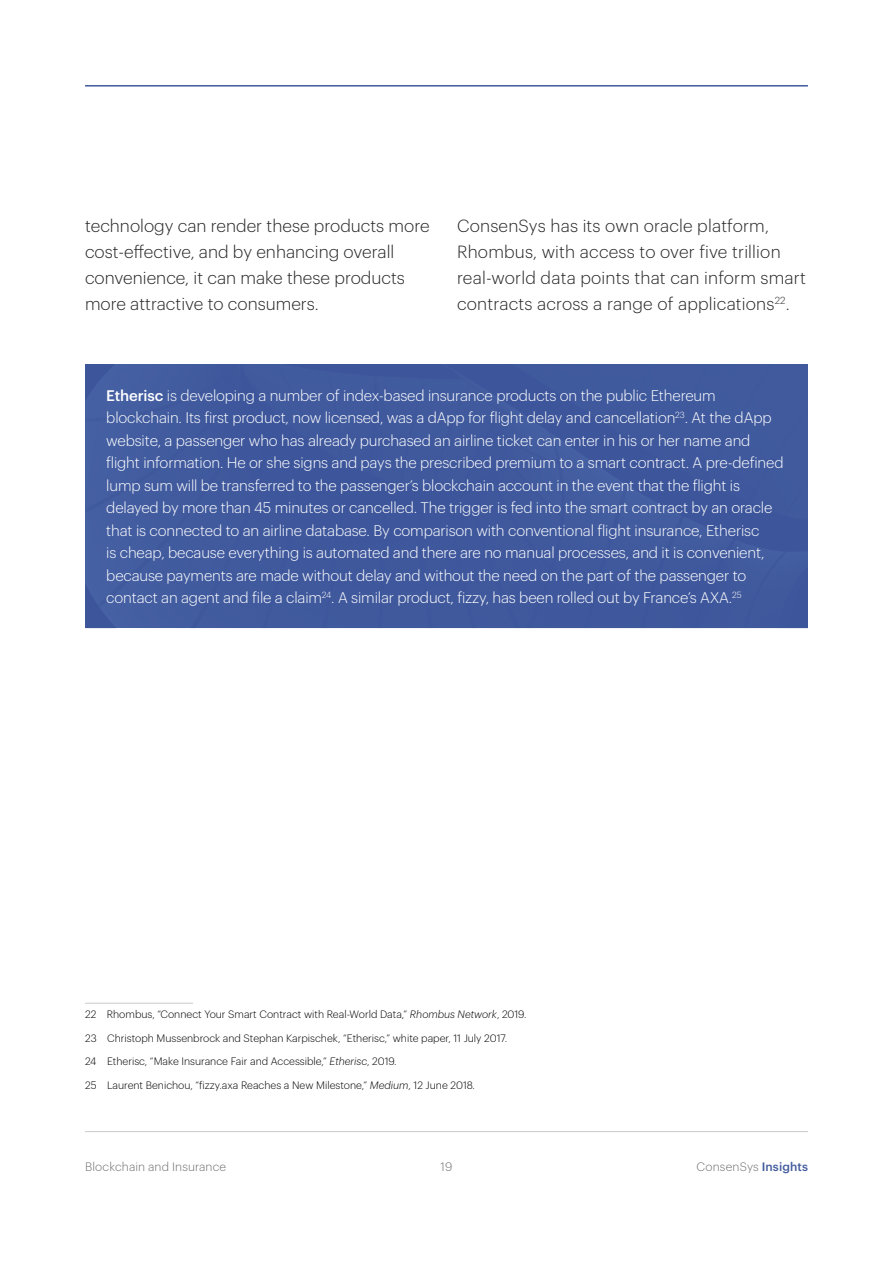
<style>
.page{position:relative;width:893px;height:1263px;background:#fff}
.page>*{position:absolute;margin:0;border:0;box-sizing:border-box;transform-origin:0 0}
.t1{font:300 17.25px/25.8px "Graphik";color:#262626}
.t2{font:300 15px/22.5px "Graphik";letter-spacing:-.01em;color:#fff}
.t3{font:300 12px "Graphik";letter-spacing:.01em;color:#706f6f}
.t4{font:300 10.5px "Graphik";color:#000}
.s1{font-weight:500}
.s2{font-style:italic}
.s3{font-weight:500;color:#415a9c}
</style>
<div class="page">
<div style="left:85px;top:365px;width:723px;height:263px;background:#40599d"></div>
<hr style="left:85px;top:85px;width:723px;height:2px;background:#415a9c">
<hr style="left:85px;top:1131px;width:723px;height:1px;background:#cacaca">
<hr style="left:85px;top:1003px;width:108px;height:1px;background:#cacaca">
<p class="t1" style="left:85px;top:212px;width:346px">technology can render these products more cost-effective, and by enhancing overall convenience, it can make these products more attractive to consumers.</p>
<p class="t1" style="left:457px;top:212px;width:350px">ConsenSys has its own oracle platform, Rhombus, with access to over five trillion real-world data points that can inform smart contracts across a range of applications<sup>22</sup>.</p>
<p class="t2" style="left:106px;top:383px;width:679px"><span class="s1">Etherisc</span> is developing a number of index-based insurance products on the public Ethereum blockchain. Its first product, now licensed, was a dApp for flight delay and cancellation<sup>23</sup>. At the dApp website, a passenger who has already purchased an airline ticket can enter in his or her name and flight information. He or she signs and pays the prescribed premium to a smart contract. A pre-defined lump sum will be transferred to the passenger’s blockchain account in the event that the flight is delayed by more than 45 minutes or cancelled. The trigger is fed into the smart contract by an oracle that is connected to an airline database. By comparison with conventional flight insurance, Etherisc<br>is cheap, because everything is automated and there are no manual processes, and it is convenient, because payments are made without delay and without the need on the part of the passenger to contact an agent and file a claim<sup>24</sup>. A similar product, fizzy, has been rolled out by France’s AXA.<sup>25</sup></p>
<p class="t4" style="left:85px;top:1007px;width:443px">22 Rhombus, “Connect Your Smart Contract with Real-World Data,” <span class="s2">Rhombus Network</span>, 2019.</p>
<p class="t4" style="left:85px;top:1030px;width:424px">23 Christoph Mussenbrock and Stephan Karpischek, “Etherisc,” white paper, 11 July 2017.</p>
<p class="t4" style="left:85px;top:1054px;width:313px">24 Etherisc, “Make Insurance Fair and Accessible,” <span class="s2">Etherisc</span>, 2019.</p>
<p class="t4" style="left:85px;top:1077px;width:391px">25 Laurent Benichou, “fizzy.axa Reaches a New Milestone,” <span class="s2">Medium</span>, 12 June 2018.</p>
<p class="t3" style="left:85px;top:1158px;width:143px">Blockchain and Insurance</p>
<p class="t3" style="left:441px;top:1158px;width:13px">19</p>
<p class="t3" style="left:696px;top:1158px;width:113px">ConsenSys <span class="s3">Insights</span></p>
</div>
